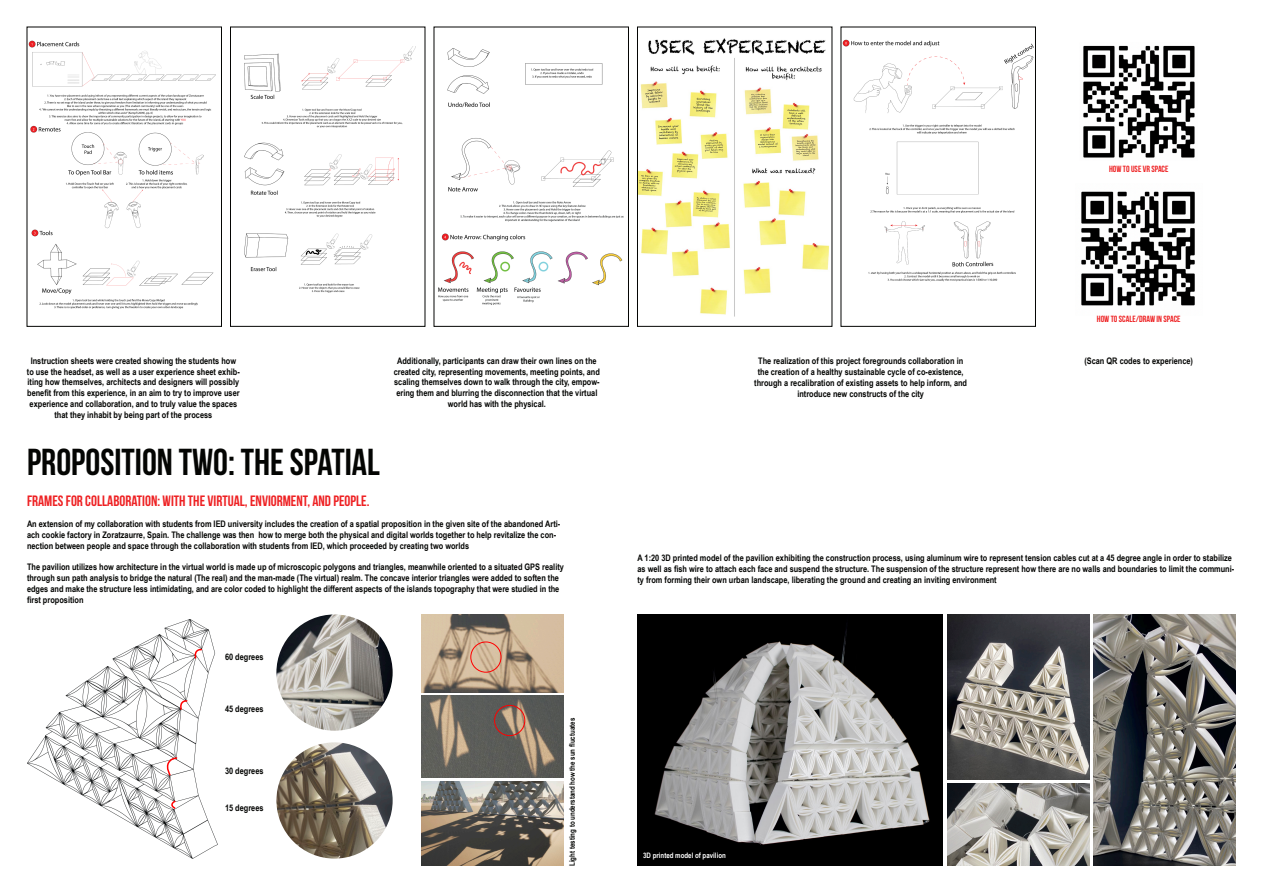
<style>
.page{position:relative;width:1263px;height:893px;background:#fff}
.page>*{position:absolute;margin:0;border:0;box-sizing:border-box;transform-origin:0 0}
.t1{font:700 37.5px "Bebas Neue";color:#040503}
.t2{font:700 15px "Bebas Neue";color:#ee2123}
.t3{font:700 9px/10.8px "Arial Narrow";color:#040503;text-align:center}
.t4{font:700 9px "Bebas Neue";color:#ee2123}
.t5{font:700 7.5px "Arial Narrow";color:#040503}
.t6{font:700 7.5px "Arial Narrow";color:#fff}
</style>
<div class="page">
<img style="left:29px;top:40px;width:187px;height:269px">
<div style="left:27px;top:27px;width:195px;height:300px;border:1px solid #040503"></div>
<img style="left:244px;top:46px;width:172px;height:247px">
<div style="left:230px;top:27px;width:195px;height:300px;border:1px solid #040503"></div>
<img style="left:438px;top:48px;width:186px;height:257px">
<div style="left:434px;top:27px;width:195px;height:300px;border:1px solid #040503"></div>
<img style="left:639px;top:38px;width:191px;height:279px">
<div style="left:637px;top:27px;width:195px;height:300px;border:1px solid #040503"></div>
<img style="left:843px;top:39px;width:191px;height:243px">
<div style="left:841px;top:27px;width:195px;height:300px;border:1px solid #040503"></div>
<img style="left:1083px;top:45px;width:112px;height:113px">
<img style="left:1081px;top:191px;width:114px;height:115px">
<img style="left:27px;top:620px;width:190px;height:238px">
<svg style="left:171px;top:800px;width:6px;height:10px"></svg>
<svg style="left:166px;top:755px;width:13px;height:22px"></svg>
<svg style="left:180px;top:698px;width:9px;height:13px"></svg>
<svg style="left:194px;top:647px;width:9px;height:13px"></svg>
<img style="left:276px;top:614px;width:117px;height:117px;border-radius:58px">
<img style="left:276px;top:742px;width:117px;height:117px;border-radius:58px">
<img style="left:421px;top:781px;width:142px;height:85px">
<img style="left:421px;top:695px;width:142px;height:83px">
<img style="left:421px;top:614px;width:142px;height:78px">
<div style="left:470px;top:642px;width:31px;height:31px;border:1px solid #f00;border-radius:50%"></div>
<div style="left:494px;top:705px;width:31px;height:31px;border:1px solid #f00;border-radius:50%"></div>
<img style="left:637px;top:614px;width:306px;height:252px">
<img style="left:1093px;top:614px;width:143px;height:252px">
<img style="left:947px;top:783px;width:143px;height:83px">
<img style="left:947px;top:614px;width:143px;height:165px">
<p class="t4" style="left:1109px;top:164px;width:61px">HOW TO USE VR SPACE</p>
<p class="t4" style="left:1097px;top:314px;width:85px">HOW TO SCALE/DRAW IN SPACE</p>
<p class="t3" style="left:27px;top:355px;width:214px">Instruction sheets were created showing the students how to use the headset, as well as a user experience sheet exhib&shy;iting how themselves, architects and designers will possibly benefit from this experience, in an aim to try to improve user experience and collaboration, and to truly value the spaces that they inhabit by being part of the process</p>
<p class="t1" style="left:27px;top:441px;width:354px">PROPOSITION TWO: THE SPATIAL</p>
<p class="t2" style="left:27px;top:492px;width:344px">FRAMES FOR COLLABORATION: WITH THE VIRTUAL, ENVIORMENT, AND PEOPLE.</p>
<p class="t3" style="left:27px;top:518px;width:535px;text-align:left">An extension of my collaboration with students from IED university includes the creation of a spatial proposition in the given site of the abandoned Arti&shy;ach cookie factory in Zoratzaurre, Spain. The challenge was then how to merge both the physical and digital worlds together to help revitalize the con&shy;nection between people and space through the collaboration with students from IED, which proceeded by creating two worlds</p>
<p class="t3" style="left:27px;top:561px;width:538px;text-align:left">The pavilion utilizes how architecture in the virtual world is made up of microscopic polygons and triangles, meanwhile oriented to a situated GPS reality through sun path analysis to bridge the natural (The real) and the man-made (The virtual) realm. The concave interior triangles were added to soften the edges and make the structure less intimidating, and are color coded to highlight the different aspects of the islands topography that were studied in the first proposition</p>
<p class="t3" style="left:394px;top:355px;width:208px">Additionally, participants can draw their own lines on the created city, representing movements, meeting points, and scaling themselves down to walk through the city, empow&shy;ering them and blurring the disconnection that the virtual world has with the physical.</p>
<p class="t3" style="left:754px;top:355px;width:214px">The realization of this project foregrounds collaboration in the creation of a healthy sustainable cycle of co-existence, through a recalibration of existing assets to help inform, and introduce new constructs of the city</p>
<p class="t3" style="left:1084px;top:355px;width:110px">(Scan QR codes to experience)</p>
<p class="t3" style="left:637px;top:552px;width:598px;text-align:left">A 1:20 3D printed model of the pavilion exhibiting the construction process, using aluminum wire to represent tension cables cut at a 45 degree angle in order to stabilize as well as fish wire to attach each face and suspend the structure. The suspension of the structure represent how there are no walls and boundaries to limit the communi&shy;ty from forming their own urban landscape, liberating the ground and creating an inviting environment</p>
<p class="t3" style="left:225px;top:651px;width:40px">60 degrees</p>
<p class="t3" style="left:225px;top:703px;width:40px">45 degrees</p>
<p class="t3" style="left:225px;top:765px;width:40px">30 degrees</p>
<p class="t3" style="left:225px;top:802px;width:40px">15 degrees</p>
<p class="t5" style="left:566px;top:866px;width:149px;rotate:-90deg">Light testing to understand how the sun fluctuates</p>
<p class="t6" style="left:643px;top:850px;width:84px">3D printed model of pavilion</p>
</div>
